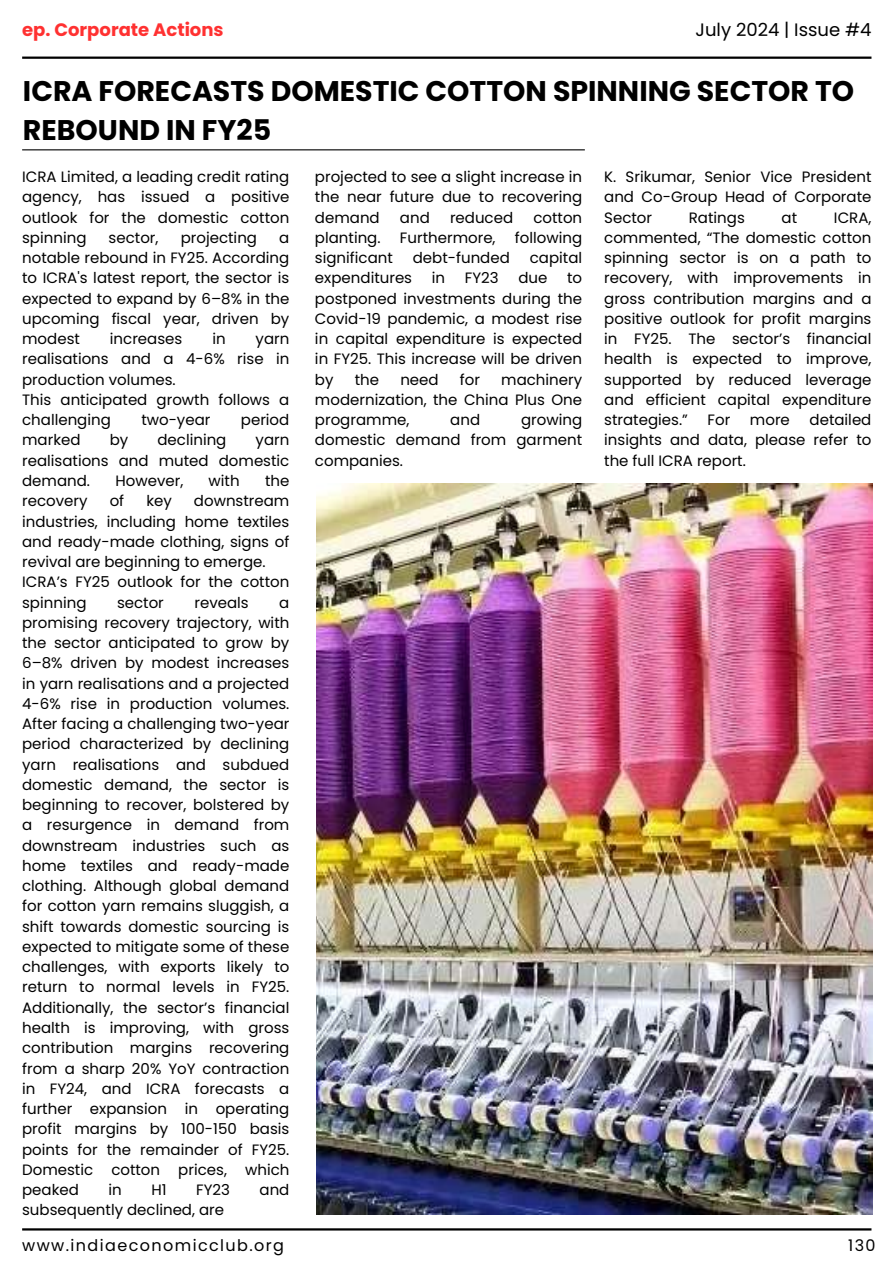
<style>
.page{position:relative;width:894px;height:1264px;background:#fff}
.page>*{position:absolute;margin:0;border:0;box-sizing:border-box;transform-origin:0 0}
.t1{font:700 28.35px/39.3px "Poppins";color:#000}
.t2{font:700 18px "Poppins";color:#ff3131}
.t3{font:18px "Poppins";color:#000}
.t4{font:16.05px "Poppins";letter-spacing:.09em;color:#000}
.t5{font:15px/20.2px "Poppins";color:#000;text-align:justify}
</style>
<div class="page">
<hr style="left:22px;top:1228px;width:849px;height:2px;background:#000">
<hr style="left:22px;top:57px;width:849px;height:2px;background:#000">
<hr style="left:22px;top:149px;width:562px;height:1px;background:#000">
<img style="left:316px;top:483px;width:556px;height:731px">
<p class="t2" style="left:22px;top:17px;width:203px">ep. Corporate Actions</p>
<p class="t3" style="left:695px;top:17px;width:177px">July 2024 | Issue #4</p>
<h1 class="t1" style="left:23px;top:71px;width:832px">ICRA FORECASTS DOMESTIC COTTON SPINNING SECTOR TO<br>REBOUND IN FY25</h1>
<p class="t5" style="left:315px;top:167px;width:269px">projected to see a slight increase in the near future due to recovering demand</p>
<p class="t5" style="left:22px;top:167px;width:269px">ICRA Limited, a leading credit rating agency, has issued a positive outlook for the domestic cotton spinning</p>
<p class="t5" style="left:604px;top:167px;width:269px">K. Srikumar, Senior Vice President and Co-Group Head of Corporate Sector</p>
<p class="t5" style="left:688px;top:207px;width:57px">Ratings</p>
<p class="t5" style="left:781px;top:207px;width:17px">at</p>
<p class="t5" style="left:400px;top:207px;width:31px">and</p>
<p class="t5" style="left:450px;top:207px;width:65px">reduced</p>
<p class="t5" style="left:533px;top:207px;width:50px">cotton</p>
<p class="t5" style="left:604px;top:207px;width:269px;text-indent:230px">ICRA, commented, “The domestic cotton spinning sector is on a path to recovery, with improvements in gross contribution margins and a positive outlook for profit margins in FY25. The sector’s financial health is expected to improve, supported by reduced leverage and efficient capital expenditure strategies.”</p>
<p class="t5" style="left:315px;top:227px;width:67px">planting.</p>
<p class="t5" style="left:400px;top:227px;width:97px">Furthermore,</p>
<p class="t5" style="left:515px;top:227px;width:69px">following</p>
<p class="t5" style="left:315px;top:248px;width:79px">significant</p>
<p class="t5" style="left:412px;top:248px;width:98px">debt-funded</p>
<p class="t5" style="left:529px;top:248px;width:54px">capital</p>
<p class="t5" style="left:315px;top:268px;width:99px">expenditures</p>
<p class="t5" style="left:432px;top:268px;width:15px">in</p>
<p class="t5" style="left:464px;top:268px;width:35px">FY23</p>
<p class="t5" style="left:518px;top:268px;width:31px">due</p>
<p class="t5" style="left:109px;top:227px;width:51px">sector,</p>
<p class="t5" style="left:181px;top:227px;width:78px">projecting</p>
<p class="t5" style="left:22px;top:227px;width:269px;text-indent:257px">a notable rebound in FY25. According to ICRA's latest report, the sector is expected to expand by 6–8% in the upcoming fiscal year, driven by modest</p>
<p class="t5" style="left:315px;top:268px;width:269px;text-indent:252px">to postponed investments during the Covid-19 pandemic, a modest rise in capital expenditure is expected in FY25. This increase will be driven by</p>
<p class="t5" style="left:110px;top:329px;width:74px">increases</p>
<p class="t5" style="left:212px;top:329px;width:15px">in</p>
<p class="t5" style="left:22px;top:329px;width:269px;text-align:left;text-indent:233px">yarn realisations and a 4-6% rise in production volumes.<br>This anticipated growth follows a challenging</p>
<p class="t5" style="left:354px;top:369px;width:26px">the</p>
<p class="t5" style="left:400px;top:369px;width:40px">need</p>
<p class="t5" style="left:460px;top:369px;width:22px">for</p>
<p class="t5" style="left:315px;top:369px;width:269px;text-indent:186px">machinery modernization, the China Plus One programme,</p>
<p class="t5" style="left:141px;top:410px;width:71px">two-year</p>
<p class="t5" style="left:241px;top:410px;width:50px">period</p>
<p class="t5" style="left:315px;top:410px;width:269px;text-indent:206px">growing domestic demand from garment companies.</p>
<p class="t5" style="left:604px;top:410px;width:269px;text-indent:205px">detailed insights and data, please refer to the full ICRA report.</p>
<p class="t5" style="left:450px;top:410px;width:31px">and</p>
<p class="t5" style="left:707px;top:410px;width:24px">For</p>
<p class="t5" style="left:749px;top:410px;width:41px">more</p>
<p class="t5" style="left:22px;top:430px;width:60px">marked</p>
<p class="t5" style="left:110px;top:430px;width:20px">by</p>
<p class="t5" style="left:157px;top:430px;width:70px">declining</p>
<p class="t5" style="left:22px;top:430px;width:269px;text-indent:233px">yarn realisations and muted domestic demand.</p>
<p class="t5" style="left:115px;top:470px;width:69px">However,</p>
<p class="t5" style="left:208px;top:470px;width:33px">with</p>
<p class="t5" style="left:265px;top:470px;width:26px">the</p>
<p class="t5" style="left:22px;top:491px;width:67px">recovery</p>
<p class="t5" style="left:110px;top:491px;width:16px">of</p>
<p class="t5" style="left:146px;top:491px;width:27px">key</p>
<p class="t5" style="left:22px;top:491px;width:269px;text-align:left;text-indent:172px">downstream industries, including home textiles and ready-made clothing, signs of revival are beginning to emerge.<br>ICRA’s FY25 outlook for the cotton spinning</p>
<p class="t5" style="left:117px;top:592px;width:48px">sector</p>
<p class="t5" style="left:194px;top:592px;width:56px">reveals</p>
<p class="t5" style="left:22px;top:592px;width:269px;text-indent:257px">a promising recovery trajectory, with the sector anticipated to grow by 6–8% driven by modest increases in yarn realisations and a projected 4-6% rise in production volumes.<br>After facing a challenging two-year period characterized by declining yarn realisations and subdued domestic demand, the sector is beginning to recover, bolstered by a resurgence in demand from downstream industries such as home textiles and ready-made clothing. Although global demand for cotton yarn remains sluggish, a shift towards domestic sourcing is expected to mitigate some of these challenges, with exports likely to return to normal levels in FY25.<br>Additionally, the sector’s financial health is improving, with gross contribution margins recovering from a sharp 20% YoY contraction in FY24, and ICRA forecasts a further expansion in operating profit margins by 100-150 basis points for the remainder of FY25.<br>Domestic cotton prices, which peaked</p>
<p class="t5" style="left:108px;top:1179px;width:15px">in</p>
<p class="t5" style="left:151px;top:1179px;width:17px">H1</p>
<p class="t5" style="left:196px;top:1179px;width:35px">FY23</p>
<p class="t5" style="left:259px;top:1179px;width:31px">and</p>
<p class="t5" style="left:22px;top:1199px;width:203px">subsequently declined, are</p>
<p class="t4" style="left:22px;top:1234px;width:263px">www.indiaeconomicclub.org</p>
<p class="t4" style="left:848px;top:1234px;width:29px">130</p>
</div>
